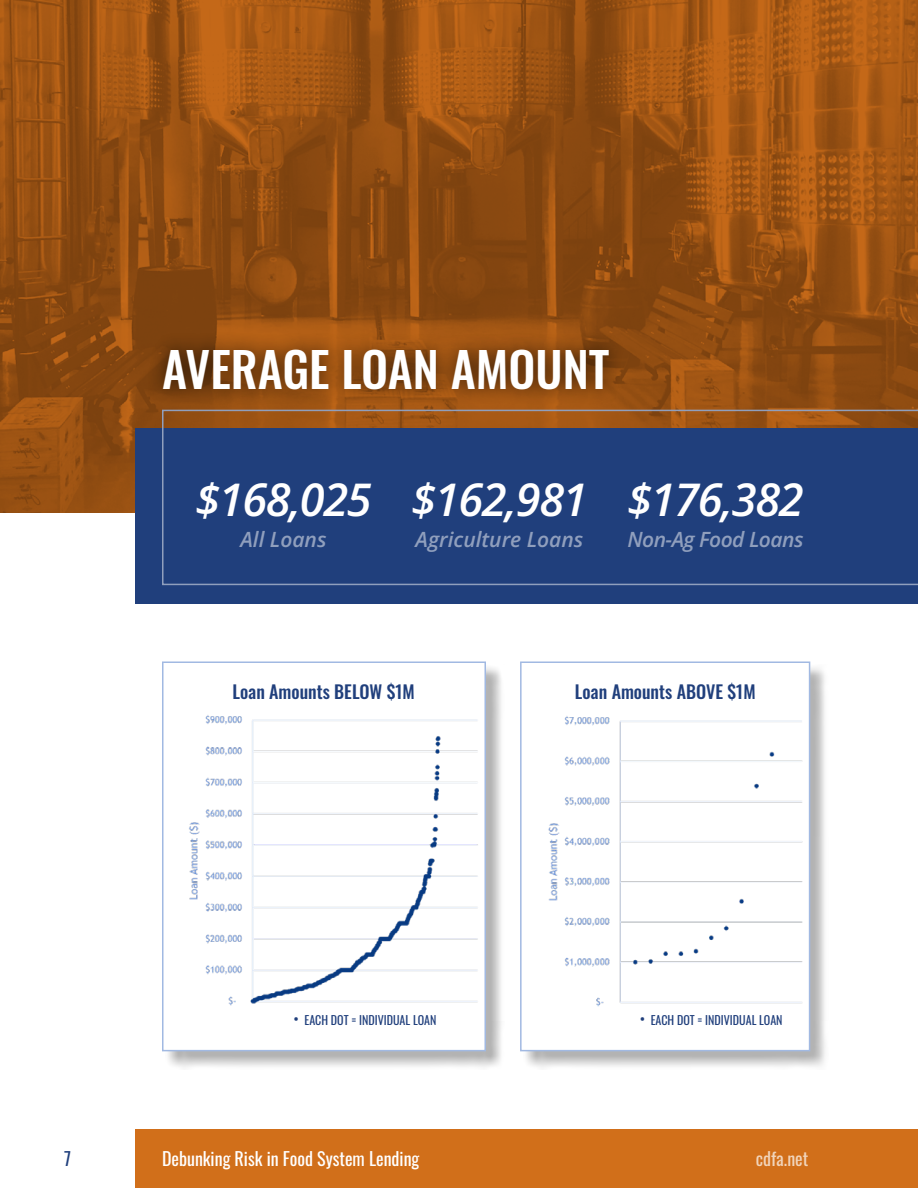
<style>
.page{position:relative;width:918px;height:1188px;background:#fff}
.page>*{position:absolute;margin:0;border:0;box-sizing:border-box;transform-origin:0 0}
.t1{font:500 48px "Oswald";color:#fff}
.t2{font:italic 600 45px "Open Sans";letter-spacing:-.03em;color:#fff}
.t3{font:italic 600 21px "Open Sans";color:#909fbd}
.t4{font:italic 600 21px "Open Sans";letter-spacing:-.025em;color:#909fbd}
.t5{font:500 18px "Oswald";color:#203f7c}
.t6{font:18px "Oswald";color:#fff}
.t7{font:18px "Oswald";color:#f1d4ba}
.t8{font:18px "Oswald";color:#203f7c}
.t9{font:12px "Oswald";color:#203f7c}
.s1{font-size:15px}
</style>
<div class="page">
<div style="left:135px;top:1130px;width:783px;height:58px;background:#d16f1a"></div>
<img style="left:0;top:0;width:918px;height:513px">
<div style="left:145px;top:331px;width:481px;height:76px;background:#000;opacity:.7"></div>
<div style="left:135px;top:428px;width:783px;height:176px;background:#203f7c"></div>
<div style="left:162px;top:410px;width:756px;height:175px;border:2px solid #909fbd"></div>
<div style="left:165px;top:664px;width:340px;height:406px;background:#000;opacity:.3"></div>
<div style="left:163px;top:662px;width:322px;height:389px;background:#fff"></div>
<img style="left:189px;top:715px;width:289px;height:291px">
<div style="left:162px;top:662px;width:324px;height:389px;border:2px solid #a1b9e2"></div>
<div style="left:523px;top:664px;width:306px;height:406px;background:#000;opacity:.3"></div>
<div style="left:521px;top:662px;width:289px;height:389px;background:#fff"></div>
<img style="left:548px;top:716px;width:255px;height:291px">
<div style="left:520px;top:662px;width:290px;height:389px;border:2px solid #a1b9e2"></div>
<div style="left:633px;top:1005px;width:157px;height:15px;background:#fff"></div>
<h1 class="t1" style="left:162px;top:326px;width:449px">AVERAGE LOAN AMOUNT</h1>
<h2 class="t2" style="left:195px;top:468px;width:178px">$168,025</h2>
<h3 class="t3" style="left:240px;top:525px;width:88px">All Loans</h3>
<h2 class="t2" style="left:411px;top:468px;width:178px">$162,981</h2>
<h3 class="t3" style="left:416px;top:525px;width:169px">Agriculture Loans</h3>
<h2 class="t2" style="left:627px;top:468px;width:178px">$176,382</h2>
<h3 class="t4" style="left:627px;top:525px;width:178px">Non-Ag Food Loans</h3>
<h3 class="t5" style="left:232px;top:675px;width:184px">Loan Amounts BELOW $1M</h3>
<p class="t9" style="left:294px;top:1009px;width:144px"><span class="s1">•</span> EACH DOT = INDIVIDUAL LOAN</p>
<h3 class="t5" style="left:575px;top:675px;width:182px">Loan Amounts ABOVE $1M</h3>
<p class="t9" style="left:640px;top:1009px;width:144px"><span class="s1">•</span> EACH DOT = INDIVIDUAL LOAN</p>
<h3 class="t8" style="left:64px;top:1142px;width:8px">7</h3>
<h3 class="t6" style="left:162px;top:1142px;width:259px">Debunking Risk in Food System Lending</h3>
<h3 class="t7" style="left:756px;top:1142px;width:54px">cdfa.net</h3>
</div>
